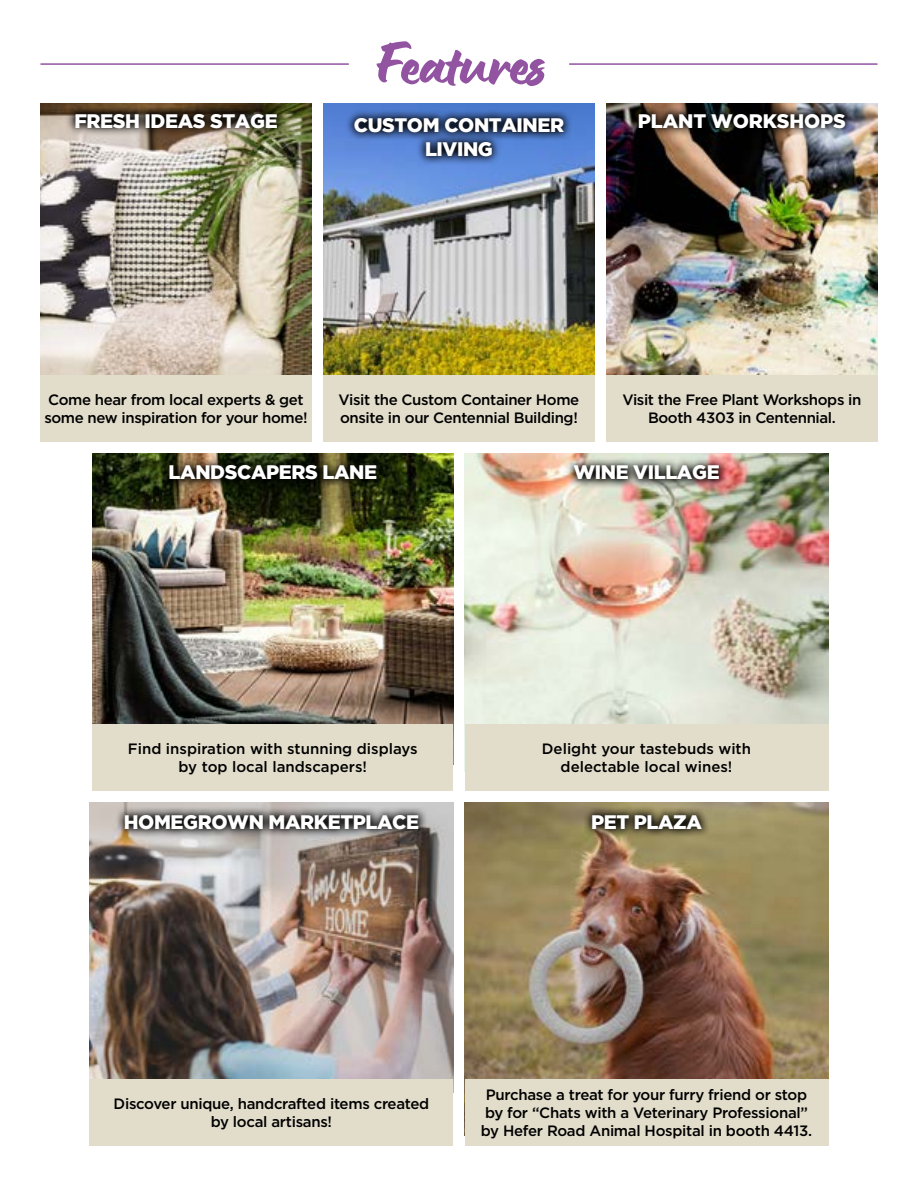
<style>
.page{position:relative;width:918px;height:1188px;background:#fff}
.page>*{position:absolute;margin:0;border:0;box-sizing:border-box;transform-origin:0 0}
.t1{font:67.5px "Lumios Brush";letter-spacing:-.025em;color:#9253a1}
.t2{font:900 19.5px/23.4px "Gotham";letter-spacing:-.02em;color:#fff;text-align:center}
.t3{font:500 15px/18px "Gotham";letter-spacing:-.02em;color:#000;text-align:center}
.t4{font:500 15px/18px "Gotham";color:#000;text-align:center}
</style>
<div class="page">
<hr style="left:569px;top:63px;width:309px;height:2px;background:#9253a1">
<hr style="left:40px;top:63px;width:309px;height:2px;background:#9253a1">
<img style="left:323px;top:104px;width:272px;height:271px">
<img style="left:40px;top:104px;width:272px;height:271px">
<img style="left:606px;top:104px;width:272px;height:271px">
<img style="left:92px;top:453px;width:361px;height:271px">
<svg style="left:65px;top:105px;width:221px;height:31px;background:#4c4232"></svg>
<img style="left:630px;top:105px;width:225px;height:31px">
<svg style="left:161px;top:457px;width:225px;height:32px;background:#252512"></svg>
<svg style="left:345px;top:109px;width:228px;height:56px;background:#3c5b95"></svg>
<div style="left:92px;top:724px;width:361px;height:67px;background:#e2ddcb"></div>
<img style="left:465px;top:803px;width:363px;height:276px">
<svg style="left:583px;top:807px;width:129px;height:31px;background:#645c3f"></svg>
<div style="left:465px;top:1079px;width:363px;height:67px;background:#e2ddcb"></div>
<img style="left:90px;top:803px;width:363px;height:276px">
<svg style="left:115px;top:807px;width:313px;height:31px;background:#6c6967"></svg>
<div style="left:90px;top:1079px;width:363px;height:67px;background:#e2ddcb"></div>
<div style="left:40px;top:375px;width:272px;height:67px;background:#e2ddcb"></div>
<div style="left:606px;top:375px;width:272px;height:67px;background:#e2ddcb"></div>
<div style="left:323px;top:375px;width:272px;height:67px;background:#e2ddcb"></div>
<img style="left:465px;top:453px;width:363px;height:271px">
<img style="left:565px;top:457px;width:163px;height:32px">
<div style="left:465px;top:724px;width:363px;height:67px;background:#e2ddcb"></div>
<h1 class="t1" style="left:371px;top:17px;width:178px">Features</h1>
<h2 class="t2" style="left:74px;top:109px;width:205px">FRESH IDEAS STAGE</h2>
<h2 class="t2" style="left:638px;top:109px;width:210px">PLANT WORKSHOPS</h2>
<h2 class="t2" style="left:354px;top:113px;width:212px">CUSTOM CONTAINER<br>LIVING</h2>
<p class="t3" style="left:44px;top:391px;width:265px;text-align:left">Come hear from local experts &amp; get some new inspiration for your home!</p>
<p class="t3" style="left:622px;top:391px;width:241px">Visit the Free Plant Workshops in<br>Booth 4303 in Centennial.</p>
<p class="t3" style="left:339px;top:391px;width:242px;text-align:left">Visit the Custom Container Home onsite in our Centennial Building!</p>
<h2 class="t2" style="left:573px;top:460px;width:148px">WINE VILLAGE</h2>
<h2 class="t2" style="left:169px;top:460px;width:210px">LANDSCAPERS LANE</h2>
<p class="t4" style="left:128px;top:740px;width:291px">Find inspiration with stunning displays by top local landscapers!</p>
<h2 class="t2" style="left:124px;top:810px;width:297px">HOMEGROWN MARKETPLACE</h2>
<p class="t4" style="left:542px;top:740px;width:211px">Delight your tastebuds with delectable local wines!</p>
<h2 class="t2" style="left:591px;top:810px;width:113px">PET PLAZA</h2>
<p class="t3" style="left:114px;top:1094px;width:317px">Discover unique, handcrafted items created by local artisans!</p>
<p class="t3" style="left:481px;top:1085px;width:333px">Purchase a treat for your furry friend or stop by for “Chats with a Veterinary Professional” by Hefer Road Animal Hospital in booth 4413.</p>
</div>
